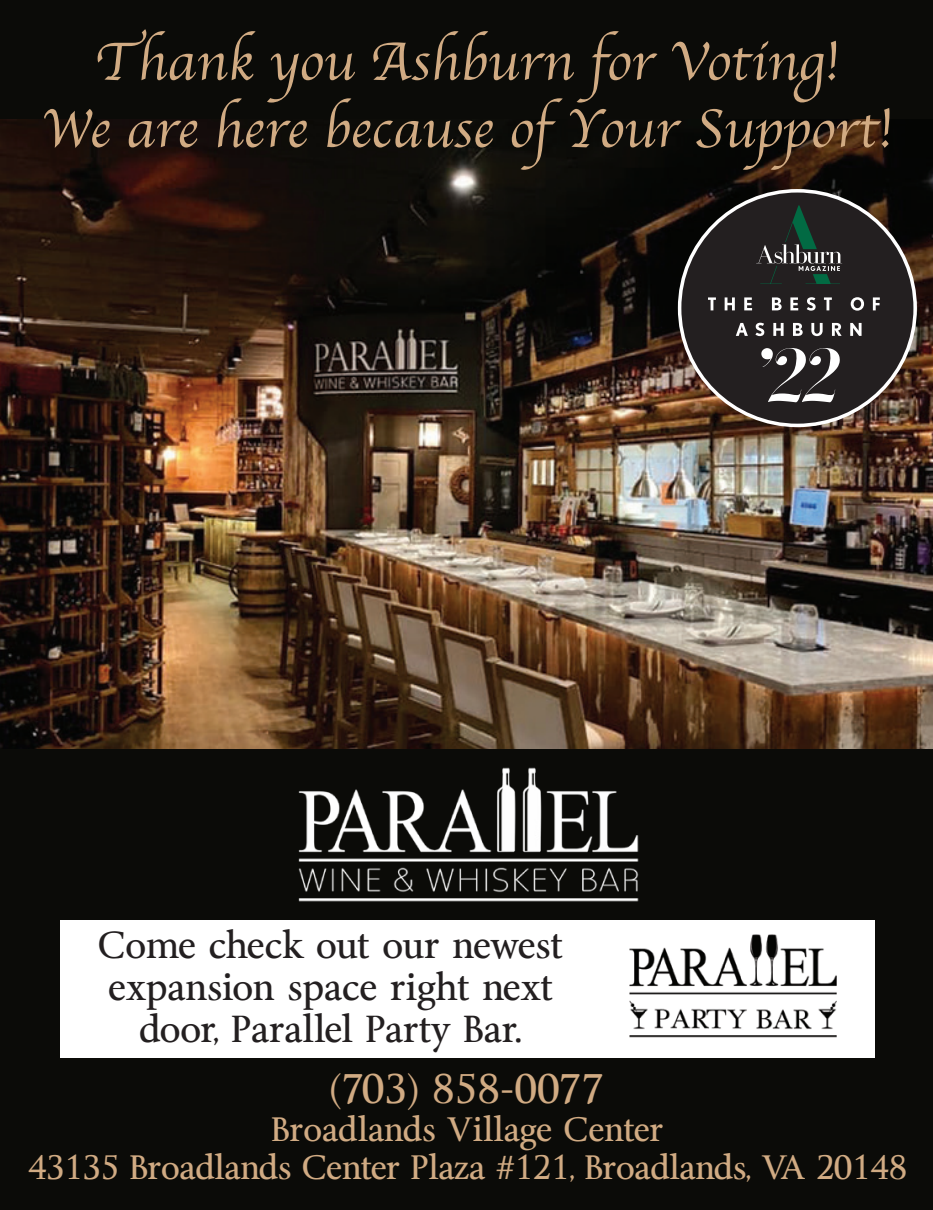
<style>
.page{position:relative;width:933px;height:1210px;background:#fff}
.page>*{position:absolute;margin:0;border:0;box-sizing:border-box;transform-origin:0 0}
.t1{font:56px "Apple Chancery";color:#d1ab83}
.t2{font:38.5px "Byington";color:#d1ab83}
.t3{font:35px "Byington";color:#231f20}
.t4{font:31.5px "Byington";letter-spacing:-.01em;color:#d1ab83}
</style>
<div class="page">
<div style="left:0;top:0;width:932px;height:1210px;background:#0b0b08"></div>
<img style="left:0;top:119px;width:932px;height:629px">
<img style="left:298px;top:767px;width:341px;height:135px">
<svg style="left:680px;top:191px;width:235px;height:234px;fill:#231f20"></svg>
<svg style="left:708px;top:297px;width:171px;height:14px"></svg>
<svg style="left:735px;top:323px;width:126px;height:13px"></svg>
<svg style="left:756px;top:205px;width:86px;height:79px"></svg>
<svg style="left:761px;top:348px;width:78px;height:54px"></svg>
<div style="left:60px;top:920px;width:814px;height:138px;background:#fff"></div>
<img style="left:629px;top:934px;width:208px;height:104px">
<p class="t1" style="left:94px;top:17px;width:745px">Thank you Ashburn for Voting!</p>
<p class="t1" style="left:41px;top:84px;width:852px">We are here because of Your Support!</p>
<p class="t3" style="left:98px;top:924px;width:466px">Come check out our newest</p>
<p class="t3" style="left:108px;top:966px;width:446px">expansion space right next</p>
<p class="t3" style="left:139px;top:1008px;width:384px">door, Parallel Party Bar.</p>
<p class="t2" style="left:331px;top:1065px;width:275px">(703) 858-0077</p>
<p class="t4" style="left:272px;top:1110px;width:393px">Broadlands Village Center</p>
<p class="t4" style="left:28px;top:1148px;width:880px">43135 Broadlands Center Plaza #121, Broadlands, VA 20148</p>
</div>
